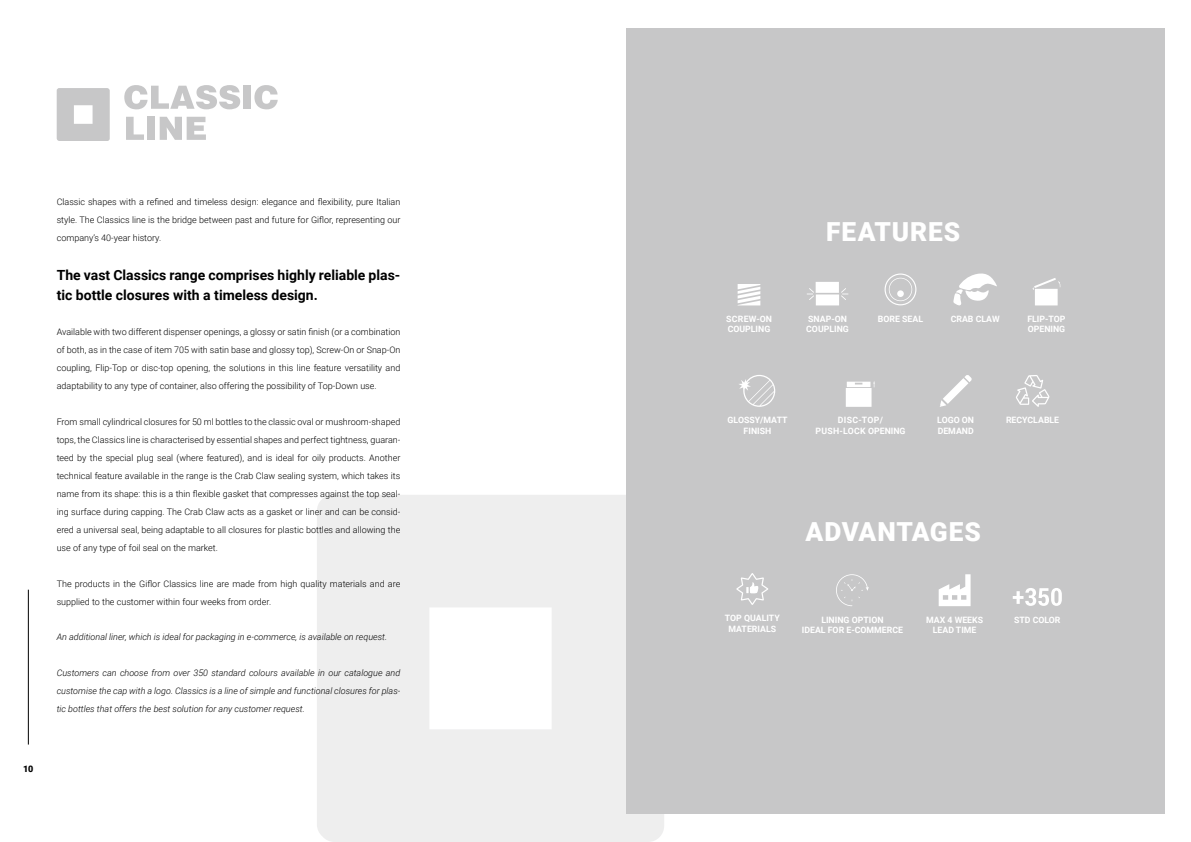
<style>
.page{position:relative;width:1191px;height:842px;background:#fff}
.page>*{position:absolute;margin:0;border:0;box-sizing:border-box;transform-origin:0 0}
.t1{font:900 26.2px "Roboto";letter-spacing:.035em;color:#fff}
.t2{font:700 14px/20px "Roboto";color:#000}
.t3{font:300 9px/18px "Roboto";color:#000;text-align:justify}
.t4{font:italic 300 9px/18px "Roboto";color:#000;text-align:justify}
.t5{font:900 9px "Roboto";color:#000}
.t6{font:700 8.8px/10.5px "Roboto";color:#fff}
.t7{font:700 8.8px/10.5px "Roboto";letter-spacing:.035em;color:#fff;text-align:center}
</style>
<div class="page">
<svg style="left:317px;top:495px;width:347px;height:347px;background:#f0f0f0"></svg>
<div style="left:626px;top:28px;width:539px;height:786px;background:#c7c7c8"></div>
<hr style="left:28px;top:590px;width:1px;height:154px;background:#000">
<svg style="left:57px;top:88px;width:53px;height:53px;background:#cececf"></svg>
<svg style="left:124px;top:85px;width:116px;height:24px"></svg>
<div style="left:244px;top:86px;width:7px;height:23px;background:#c7c7c8"></div>
<svg style="left:254px;top:85px;width:24px;height:24px"></svg>
<svg style="left:126px;top:117px;width:18px;height:23px"></svg>
<div style="left:147px;top:117px;width:8px;height:23px;background:#c7c7c8"></div>
<svg style="left:160px;top:117px;width:46px;height:23px"></svg>
<svg style="left:737px;top:284px;width:23px;height:21px"></svg>
<svg style="left:884px;top:273px;width:32px;height:32px"></svg>
<div style="left:816px;top:294px;width:23px;height:11px;background:#fff"></div>
<div style="left:815px;top:282px;width:24px;height:11px;background:#fff"></div>
<svg style="left:841px;top:288px;width:7px;height:12px"></svg>
<svg style="left:807px;top:288px;width:7px;height:12px"></svg>
<svg style="left:953px;top:273px;width:44px;height:33px"></svg>
<div style="left:1035px;top:289px;width:22px;height:16px;background:#fff"></div>
<svg style="left:1032px;top:278px;width:28px;height:12px"></svg>
<svg style="left:940px;top:375px;width:32px;height:32px"></svg>
<svg style="left:1016px;top:375px;width:33px;height:32px"></svg>
<svg style="left:739px;top:375px;width:36px;height:32px"></svg>
<div style="left:845px;top:388px;width:26px;height:19px;background:#fff"></div>
<svg style="left:846px;top:381px;width:29px;height:6px"></svg>
<svg style="left:836px;top:574px;width:33px;height:32px"></svg>
<svg style="left:736px;top:573px;width:32px;height:32px"></svg>
<svg style="left:938px;top:574px;width:32px;height:32px"></svg>
<svg style="left:1012px;top:588px;width:49px;height:18px"></svg>
<p class="t5" style="left:23px;top:762px;width:12px">10</p>
<p class="t3" style="left:57px;top:192px;width:345px">Classic shapes with a refined and timeless design: elegance and flexibility, pure Italian style. The Classics line is the bridge between past and future for Giflor, representing our company’s 40-year history.</p>
<h2 class="t2" style="left:57px;top:264px;width:345px">The vast Classics range comprises highly reliable plas&shy;tic bottle closures with a timeless design.</h2>
<p class="t3" style="left:57px;top:322px;width:345px">Available with two different dispenser openings, a glossy or satin finish (or a combination of both, as in the case of item 705 with satin base and glossy top), Screw-On or Snap-On coupling, Flip-Top or disc-top opening, the solutions in this line feature versatility and adaptability to any type of container, also offering the possibility of Top-Down use.</p>
<p class="t3" style="left:57px;top:412px;width:345px">From small cylindrical closures for 50 ml bottles to the classic oval or mushroom-shaped tops, the Classics line is characterised by essential shapes and perfect tightness, guaran&shy;teed by the special plug seal (where featured), and is ideal for oily products. Another technical feature available in the range is the Crab Claw sealing system, which takes its name from its shape: this is a thin flexible gasket that compresses against the top seal&shy;ing surface during capping. The Crab Claw acts as a gasket or liner and can be consid&shy;ered a universal seal, being adaptable to all closures for plastic bottles and allowing the use of any type of foil seal on the market.</p>
<p class="t3" style="left:57px;top:574px;width:345px">The products in the Giflor Classics line are made from high quality materials and are supplied to the customer within four weeks from order.</p>
<p class="t4" style="left:57px;top:627px;width:332px">An additional liner, which is ideal for packaging in e-commerce, is available on request.</p>
<p class="t4" style="left:57px;top:663px;width:345px">Customers can choose from over 350 standard colours available in our catalogue and customise the cap with a logo. Classics is a line of simple and functional closures for plas&shy;tic bottles that offers the best solution for any customer request.</p>
<h1 class="t1" style="left:826px;top:213px;width:136px">FEATURES</h1>
<p class="t6" style="left:726px;top:313px;width:47px">SCREW-ON<br>COUPLING</p>
<p class="t6" style="left:808px;top:313px;width:40px">SNAP-ON</p>
<p class="t6" style="left:878px;top:313px;width:47px">BORE SEAL</p>
<p class="t6" style="left:806px;top:324px;width:44px">COUPLING</p>
<p class="t6" style="left:950px;top:313px;width:50px">CRAB CLAW</p>
<p class="t6" style="left:1027px;top:313px;width:40px">FLIP-TOP<br>OPENING</p>
<p class="t6" style="left:727px;top:415px;width:61px">GLOSSY/MATT</p>
<p class="t6" style="left:1006px;top:415px;width:55px">RECYCLABLE</p>
<p class="t6" style="left:743px;top:425px;width:29px">FINISH</p>
<p class="t7" style="left:815px;top:415px;width:92px">DISC-TOP/<br>PUSH-LOCK OPENING</p>
<p class="t6" style="left:937px;top:415px;width:38px">LOGO ON<br>DEMAND</p>
<h1 class="t1" style="left:805px;top:513px;width:177px">ADVANTAGES</h1>
<p class="t6" style="left:725px;top:613px;width:56px;text-align:center">TOP QUALITY<br>MATERIALS</p>
<p class="t6" style="left:926px;top:614px;width:59px;text-align:center">MAX 4 WEEKS<br>LEAD TIME</p>
<p class="t6" style="left:1014px;top:614px;width:48px">STD COLOR</p>
<p class="t6" style="left:802px;top:614px;width:103px;text-align:center">LINING OPTION<br>IDEAL FOR E-COMMERCE</p>
</div>
